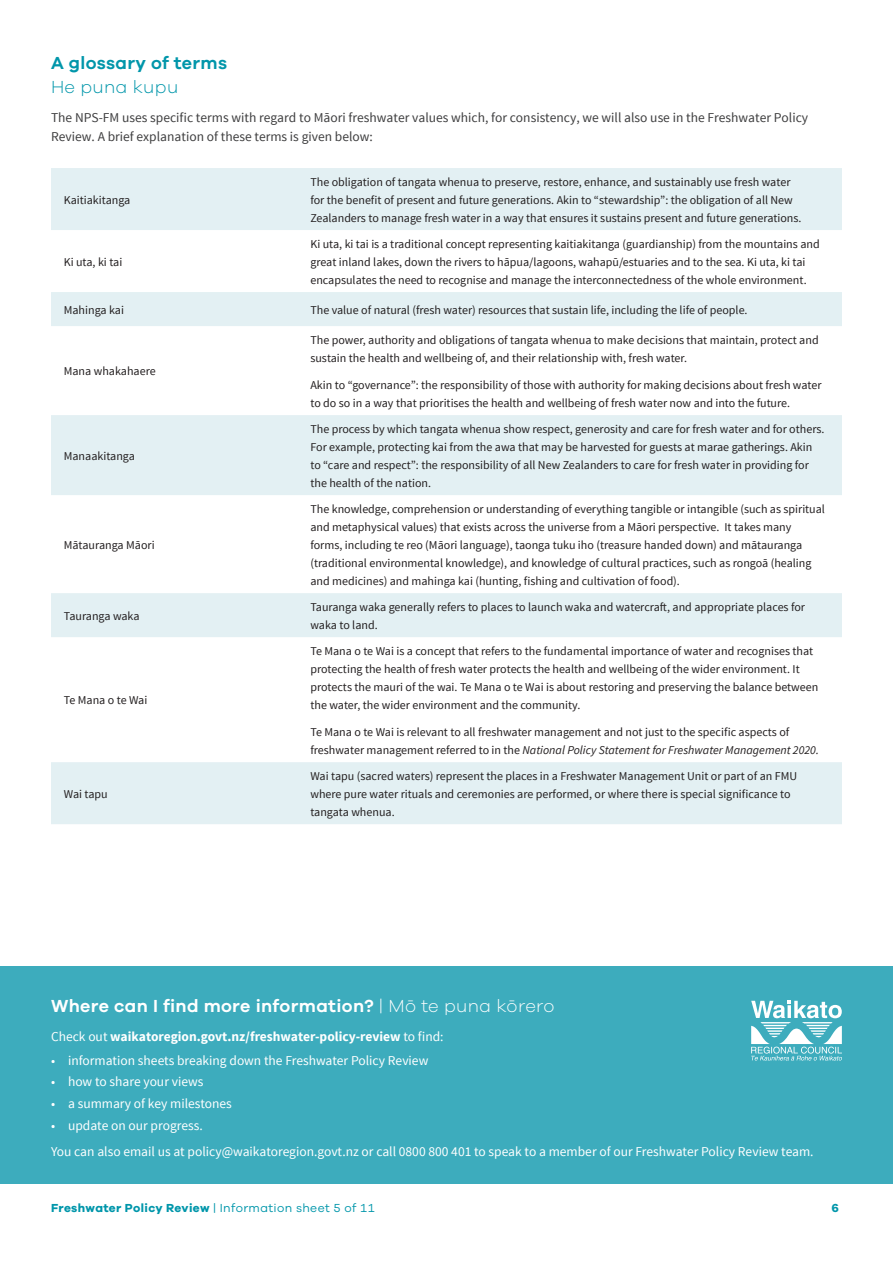
<style>
.page{position:relative;width:893px;height:1263px;background:#fff}
.page>*{position:absolute;margin:0;border:0;box-sizing:border-box;transform-origin:0 0}
.t1{font:600 18px "Galano Grotesque";letter-spacing:.02em;color:#fff}
.t2{font:600 18px "Galano Grotesque";letter-spacing:.02em;color:#0096aa}
.t3{font:300 18px "Galano Grotesque";letter-spacing:.02em;color:#0096aa}
.t4{font:13.5px/26.7px "Source Sans Pro";color:#fff}
.t5{font:13.5px/19.5px "Source Sans Pro";color:#3e3e3f}
.t6{font:700 13.5px "Source Sans Pro";color:#fff}
.t7{font:12px/18px "Source Sans Pro";color:#231f20}
.t8{font:700 12px "Galano Grotesque";letter-spacing:.03em;color:#0096aa}
.s1{font-style:italic}
.s2{font-weight:300}
.s3{font-weight:400}
</style>
<div class="page">
<svg style="left:51px;top:168px;width:791px;height:656px"></svg>
<div style="left:0;top:966px;width:893px;height:217px;background:#3dacbd"></div>
<svg style="left:751px;top:1001px;width:91px;height:59px"></svg>
<h1 class="t2" style="left:51px;top:52px;width:178px">A glossary of terms</h1>
<h1 class="t3" style="left:51px;top:76px;width:129px">He puna kupu</h1>
<p class="t5" style="left:51px;top:108px;width:759px">The NPS-FM uses specific terms with regard to Māori freshwater values which, for consistency, we will also use in the Freshwater Policy<br>Review. A brief explanation of these terms is given below:</p>
<p class="t7" style="left:64px;top:191px;width:68px">Kaitiakitanga</p>
<p class="t7" style="left:64px;top:253px;width:60px">Ki uta, ki tai</p>
<p class="t7" style="left:310px;top:173px;width:493px">The obligation of tangata whenua to preserve, restore, enhance, and sustainably use fresh water for the benefit of present and future generations. Akin to “stewardship”: the obligation of all New<br>Zealanders to manage fresh water in a way that ensures it sustains present and future generations.</p>
<p class="t7" style="left:310px;top:235px;width:511px">Ki uta, ki tai is a traditional concept representing kaitiakitanga (guardianship) from the mountains and great inland lakes, down the rivers to hāpua/lagoons, wahapū/estuaries and to the sea. Ki uta, ki tai encapsulates the need to recognise and manage the interconnectedness of the whole environment.</p>
<p class="t7" style="left:64px;top:301px;width:62px">Mahinga kai</p>
<p class="t7" style="left:310px;top:301px;width:439px">The value of natural (fresh water) resources that sustain life, including the life of people.</p>
<p class="t7" style="left:64px;top:362px;width:93px">Mana whakahaere</p>
<p class="t7" style="left:64px;top:447px;width:73px">Manaakitanga</p>
<p class="t7" style="left:64px;top:536px;width:92px">Mātauranga Māori</p>
<p class="t7" style="left:310px;top:331px;width:510px">The power, authority and obligations of tangata whenua to make decisions that maintain, protect and sustain the health and wellbeing of, and their relationship with, fresh water.</p>
<p class="t7" style="left:310px;top:376px;width:513px">Akin to “governance”: the responsibility of those with authority for making decisions about fresh water to do so in a way that prioritises the health and wellbeing of fresh water now and into the future.</p>
<p class="t7" style="left:310px;top:420px;width:515px">The process by which tangata whenua show respect, generosity and care for fresh water and for others.<br>For example, protecting kai from the awa that may be harvested for guests at marae gatherings. Akin to “care and respect”: the responsibility of all New Zealanders to care for fresh water in providing for the health of the nation.</p>
<p class="t7" style="left:310px;top:500px;width:516px">The knowledge, comprehension or understanding of everything tangible or intangible (such as spiritual and metaphysical values) that exists across the universe from a Māori perspective. It takes many forms, including te reo (Māori language), taonga tuku iho (treasure handed down) and mātauranga (traditional environmental knowledge), and knowledge of cultural practices, such as rongoā (healing and medicines) and mahinga kai (hunting, fishing and cultivation of food).</p>
<p class="t7" style="left:64px;top:607px;width:77px">Tauranga waka</p>
<p class="t7" style="left:310px;top:598px;width:496px">Tauranga waka generally refers to places to launch waka and watercraft, and appropriate places for waka to land.</p>
<p class="t7" style="left:64px;top:691px;width:85px">Te Mana o te Wai</p>
<p class="t7" style="left:64px;top:785px;width:45px">Wai tapu</p>
<p class="t7" style="left:310px;top:642px;width:509px">Te Mana o te Wai is a concept that refers to the fundamental importance of water and recognises that protecting the health of fresh water protects the health and wellbeing of the wider environment. It protects the mauri of the wai. Te Mana o te Wai is about restoring and preserving the balance between the water, the wider environment and the community.</p>
<p class="t7" style="left:310px;top:723px;width:510px">Te Mana o te Wai is relevant to all freshwater management and not just to the specific aspects of freshwater management referred to in the <span class="s1">National Policy Statement for Freshwater Management 2020.</span></p>
<p class="t7" style="left:310px;top:767px;width:488px">Wai tapu (sacred waters) represent the places in a Freshwater Management Unit or part of an FMU where pure water rituals and ceremonies are performed, or where there is special significance to tangata whenua.</p>
<h1 class="t1" style="left:51px;top:995px;width:505px">Where can I find more information? <span class="s2">| Mō te puna kōrero</span></h1>
<p class="t6" style="left:51px;top:1028px;width:394px"><span class="s3">Check out</span> waikatoregion.govt.nz/freshwater-policy-review <span class="s3">to find:</span></p>
<p class="t4" style="left:51px;top:1047px;width:379px">• information sheets breaking down the Freshwater Policy Review</p>
<p class="t4" style="left:51px;top:1069px;width:154px">• how to share your views</p>
<p class="t4" style="left:51px;top:1090px;width:182px">• a summary of key milestones</p>
<p class="t4" style="left:51px;top:1112px;width:764px">• update on our progress.<br>You can also email us at policy@waikatoregion.govt.nz or call 0800 800 401 to speak to a member of our Freshwater Policy Review team.</p>
<p class="t8" style="left:51px;top:1200px;width:326px">Freshwater Policy Review <span class="s3">| Information sheet 5 of 11</span></p>
<p class="t8" style="left:831px;top:1200px;width:9px">6</p>
</div>
